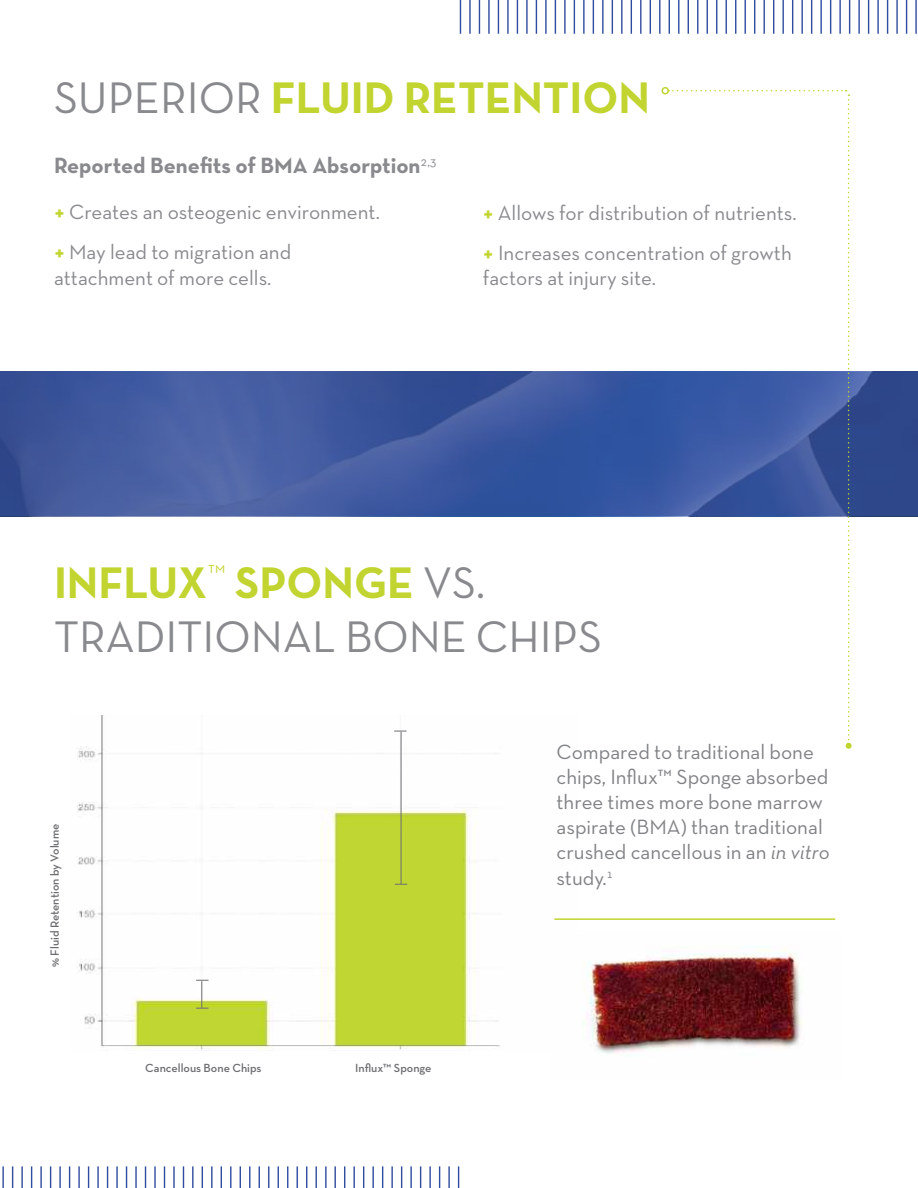
<style>
.page{position:relative;width:918px;height:1188px;background:#fff}
.page>*{position:absolute;margin:0;border:0;box-sizing:border-box;transform-origin:0 0}
.t1{font:45px/54px "Neutra Text TF";color:#898a8e}
.t2{font:700 45px "Neutra Text TF";color:#c1d42f}
.t3{font:700 22.5px "Neutra Text TF";color:#898a8e}
.t4{font:21px/25.5px "Neutra Text TF";color:#898a8e}
.t5{font:21px/25.2px "Neutra Text TF";color:#808285}
.t6{font:600 12px "Neutra Text TF";color:#6c6d70}
.s1{font-weight:400;color:#898a8e}
.s2{font-weight:700;color:#c1d42f}
.s3{font-style:italic}
</style>
<div class="page">
<svg style="left:0;top:371px;width:918px;height:145px;background:#3c579d"></svg>
<svg style="left:458px;top:1166px;width:1px;height:22px"></svg>
<hr style="left:448px;top:1166px;width:2px;height:22px;background:#304c9e">
<svg style="left:439px;top:1166px;width:1px;height:22px"></svg>
<hr style="left:429px;top:1166px;width:2px;height:22px;background:#304c9e">
<svg style="left:420px;top:1166px;width:1px;height:22px"></svg>
<hr style="left:410px;top:1166px;width:2px;height:22px;background:#304c9e">
<svg style="left:401px;top:1166px;width:1px;height:22px"></svg>
<hr style="left:391px;top:1166px;width:2px;height:22px;background:#304c9e">
<svg style="left:382px;top:1166px;width:1px;height:22px"></svg>
<hr style="left:372px;top:1166px;width:2px;height:22px;background:#304c9e">
<svg style="left:363px;top:1166px;width:1px;height:22px"></svg>
<hr style="left:353px;top:1166px;width:2px;height:22px;background:#304c9e">
<svg style="left:344px;top:1166px;width:1px;height:22px"></svg>
<svg style="left:335px;top:1166px;width:1px;height:22px"></svg>
<hr style="left:325px;top:1166px;width:2px;height:22px;background:#304c9e">
<svg style="left:316px;top:1166px;width:1px;height:22px"></svg>
<svg style="left:306px;top:1166px;width:1px;height:22px"></svg>
<svg style="left:297px;top:1166px;width:1px;height:22px"></svg>
<svg style="left:287px;top:1166px;width:1px;height:22px"></svg>
<svg style="left:278px;top:1166px;width:1px;height:22px"></svg>
<svg style="left:268px;top:1166px;width:1px;height:22px"></svg>
<svg style="left:259px;top:1166px;width:1px;height:22px"></svg>
<svg style="left:249px;top:1166px;width:1px;height:22px"></svg>
<svg style="left:240px;top:1166px;width:1px;height:22px"></svg>
<svg style="left:230px;top:1166px;width:1px;height:22px"></svg>
<svg style="left:221px;top:1166px;width:1px;height:22px"></svg>
<hr style="left:211px;top:1166px;width:2px;height:22px;background:#304c9e">
<svg style="left:202px;top:1166px;width:1px;height:22px"></svg>
<hr style="left:192px;top:1166px;width:2px;height:22px;background:#304c9e">
<svg style="left:183px;top:1166px;width:1px;height:22px"></svg>
<hr style="left:173px;top:1166px;width:2px;height:22px;background:#304c9e">
<svg style="left:164px;top:1166px;width:1px;height:22px"></svg>
<hr style="left:154px;top:1166px;width:2px;height:22px;background:#304c9e">
<svg style="left:145px;top:1166px;width:1px;height:22px"></svg>
<hr style="left:135px;top:1166px;width:2px;height:22px;background:#304c9e">
<svg style="left:126px;top:1166px;width:1px;height:22px"></svg>
<hr style="left:116px;top:1166px;width:2px;height:22px;background:#304c9e">
<svg style="left:107px;top:1166px;width:1px;height:22px"></svg>
<hr style="left:97px;top:1166px;width:2px;height:22px;background:#304c9e">
<svg style="left:88px;top:1166px;width:1px;height:22px"></svg>
<hr style="left:78px;top:1166px;width:2px;height:22px;background:#304c9e">
<svg style="left:69px;top:1166px;width:1px;height:22px"></svg>
<hr style="left:59px;top:1166px;width:2px;height:22px;background:#304c9e">
<svg style="left:50px;top:1166px;width:1px;height:22px"></svg>
<hr style="left:40px;top:1166px;width:2px;height:22px;background:#304c9e">
<svg style="left:31px;top:1166px;width:1px;height:22px"></svg>
<hr style="left:21px;top:1166px;width:2px;height:22px;background:#304c9e">
<svg style="left:12px;top:1166px;width:1px;height:22px"></svg>
<hr style="left:2px;top:1166px;width:2px;height:22px;background:#304c9e">
<hr style="left:915px;top:0;width:2px;height:34px;background:#304c9e">
<hr style="left:906px;top:0;width:1px;height:34px;background:#304c9e">
<hr style="left:896px;top:0;width:2px;height:34px;background:#304c9e">
<hr style="left:887px;top:0;width:1px;height:34px;background:#304c9e">
<hr style="left:877px;top:0;width:2px;height:34px;background:#304c9e">
<hr style="left:868px;top:0;width:1px;height:34px;background:#304c9e">
<hr style="left:858px;top:0;width:2px;height:34px;background:#304c9e">
<hr style="left:849px;top:0;width:1px;height:34px;background:#304c9e">
<hr style="left:839px;top:0;width:2px;height:34px;background:#304c9e">
<hr style="left:830px;top:0;width:1px;height:34px;background:#304c9e">
<hr style="left:820px;top:0;width:2px;height:34px;background:#304c9e">
<hr style="left:811px;top:0;width:1px;height:34px;background:#304c9e">
<hr style="left:801px;top:0;width:2px;height:34px;background:#304c9e">
<hr style="left:792px;top:0;width:1px;height:34px;background:#304c9e">
<hr style="left:782px;top:0;width:2px;height:34px;background:#304c9e">
<hr style="left:773px;top:0;width:1px;height:34px;background:#304c9e">
<hr style="left:764px;top:0;width:1px;height:34px;background:#304c9e">
<hr style="left:754px;top:0;width:1px;height:34px;background:#304c9e">
<hr style="left:745px;top:0;width:1px;height:34px;background:#304c9e">
<hr style="left:735px;top:0;width:1px;height:34px;background:#304c9e">
<hr style="left:726px;top:0;width:1px;height:34px;background:#304c9e">
<hr style="left:716px;top:0;width:1px;height:34px;background:#304c9e">
<hr style="left:707px;top:0;width:1px;height:34px;background:#304c9e">
<hr style="left:697px;top:0;width:1px;height:34px;background:#304c9e">
<hr style="left:688px;top:0;width:1px;height:34px;background:#304c9e">
<hr style="left:678px;top:0;width:1px;height:34px;background:#304c9e">
<hr style="left:669px;top:0;width:1px;height:34px;background:#304c9e">
<hr style="left:659px;top:0;width:2px;height:34px;background:#304c9e">
<hr style="left:650px;top:0;width:1px;height:34px;background:#304c9e">
<hr style="left:640px;top:0;width:2px;height:34px;background:#304c9e">
<hr style="left:631px;top:0;width:1px;height:34px;background:#304c9e">
<hr style="left:621px;top:0;width:2px;height:34px;background:#304c9e">
<hr style="left:612px;top:0;width:1px;height:34px;background:#304c9e">
<hr style="left:602px;top:0;width:2px;height:34px;background:#304c9e">
<hr style="left:593px;top:0;width:1px;height:34px;background:#304c9e">
<hr style="left:583px;top:0;width:2px;height:34px;background:#304c9e">
<hr style="left:574px;top:0;width:1px;height:34px;background:#304c9e">
<hr style="left:564px;top:0;width:2px;height:34px;background:#304c9e">
<hr style="left:555px;top:0;width:1px;height:34px;background:#304c9e">
<hr style="left:545px;top:0;width:2px;height:34px;background:#304c9e">
<hr style="left:536px;top:0;width:1px;height:34px;background:#304c9e">
<hr style="left:526px;top:0;width:2px;height:34px;background:#304c9e">
<hr style="left:517px;top:0;width:1px;height:34px;background:#304c9e">
<hr style="left:507px;top:0;width:2px;height:34px;background:#304c9e">
<hr style="left:498px;top:0;width:1px;height:34px;background:#304c9e">
<hr style="left:488px;top:0;width:2px;height:34px;background:#304c9e">
<hr style="left:479px;top:0;width:1px;height:34px;background:#304c9e">
<hr style="left:469px;top:0;width:2px;height:34px;background:#304c9e">
<hr style="left:460px;top:0;width:1px;height:34px;background:#304c9e">
<img style="left:77px;top:716px;width:423px;height:334px">
<hr style="left:401px;top:732px;width:1px;height:152px;background:#6c6d70">
<svg style="left:394px;top:731px;width:13px;height:1px"></svg>
<svg style="left:395px;top:884px;width:12px;height:1px"></svg>
<svg style="left:196px;top:980px;width:13px;height:29px"></svg>
<img style="left:582px;top:949px;width:221px;height:107px">
<hr style="left:554px;top:918px;width:281px;height:2px;background:#c1d52f">
<div style="left:662px;top:87px;width:7px;height:7px;border:2px solid #c1d52f;border-radius:50%"></div>
<svg style="left:668px;top:90px;width:184px;height:659px"></svg>
<h1 class="t2" style="left:54px;top:69px;width:598px"><span class="s1">SUPERIOR</span> FLUID RETENTION</h1>
<p class="t3" style="left:54px;top:151px;width:384px">Reported Benefits of BMA Absorption<sup>2,3</sup></p>
<p class="t4" style="left:54px;top:199px;width:328px"><span class="s2">+</span> Creates an osteogenic environment.</p>
<p class="t4" style="left:483px;top:200px;width:315px"><span class="s2">+</span> Allows for distribution of nutrients.</p>
<p class="t4" style="left:54px;top:239px;width:239px"><span class="s2">+</span> May lead to migration and attachment of more cells.</p>
<p class="t4" style="left:483px;top:239px;width:310px"><span class="s2">+</span> Increases concentration of growth factors at injury site.</p>
<h1 class="t1" style="left:54px;top:555px;width:549px"><span class="s2">INFLUX</span><sup>™</sup> <span class="s2">SPONGE</span> VS.<br>TRADITIONAL BONE CHIPS</h1>
<p class="t6" style="left:47px;top:967px;width:145px;rotate:-90deg">% Fluid Retention by Volume</p>
<p class="t6" style="left:145px;top:1060px;width:118px">Cancellous Bone Chips</p>
<p class="t6" style="left:355px;top:1060px;width:78px">Influx™ Sponge</p>
<p class="t5" style="left:557px;top:739px;width:275px">Compared to traditional bone chips, Influx™ Sponge absorbed three times more bone marrow aspirate (BMA) than traditional crushed cancellous in an <span class="s3">in vitro </span>study.<sup>1</sup></p>
</div>
